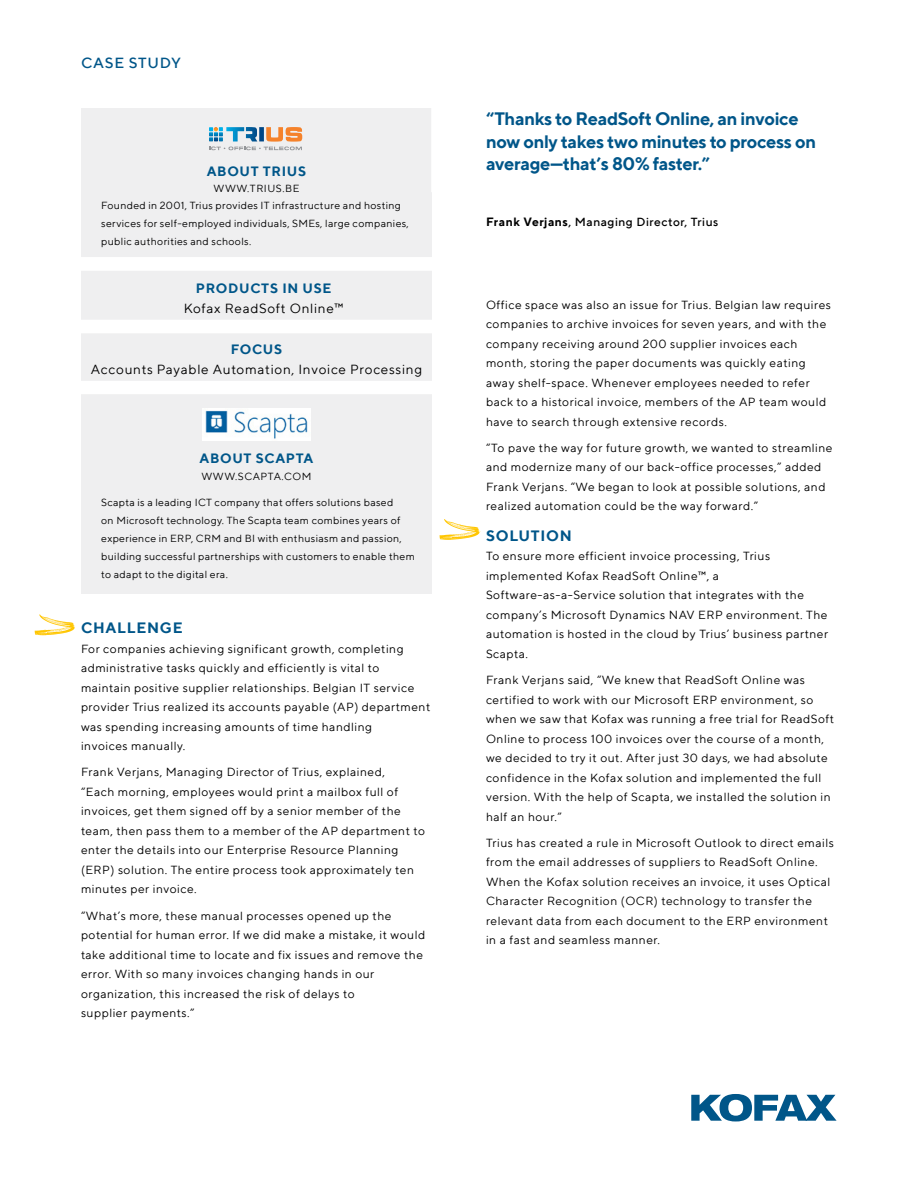
<style>
.page{position:relative;width:918px;height:1188px;background:#fff}
.page>*{position:absolute;margin:0;border:0;box-sizing:border-box;transform-origin:0 0}
.t1{font:700 18px/22.5px "TT Norms";letter-spacing:-.02em;color:#005689}
.t2{font:700 15px "TT Norms";letter-spacing:.05em;color:#005689}
.t3{font:500 15px "TT Norms";letter-spacing:.05em;color:#005689}
.t4{font:13.5px "TT Norms";letter-spacing:.05em;color:#000}
.t5{font:700 13.5px "TT Norms";letter-spacing:.05em;color:#005689}
.t6{font:12px/19.5px "TT Norms";letter-spacing:.04em;color:#000}
.t7{font:500 12px "TT Norms";letter-spacing:.04em;color:#000}
.t8{font:10.5px/18px "TT Norms";letter-spacing:.03em;color:#000}
.t9{font:10.5px "TT Norms";letter-spacing:.05em;color:#000}
.s1{font-weight:700}
</style>
<div class="page">
<div style="left:81px;top:108px;width:351px;height:149px;background:#efeff0"></div>
<div style="left:81px;top:271px;width:351px;height:49px;background:#efeff0"></div>
<svg style="left:81px;top:333px;width:351px;height:261px;fill:#efeff0"></svg>
<hr style="left:431px;top:108px;width:2px;height:84px;background:#fff">
<div style="left:81px;top:490px;width:351px;height:96px;background:#efeff0"></div>
<svg style="left:209px;top:127px;width:93px;height:23px"></svg>
<svg style="left:691px;top:1094px;width:146px;height:27px"></svg>
<svg style="left:35px;top:614px;width:40px;height:21px"></svg>
<svg style="left:439px;top:519px;width:41px;height:21px"></svg>
<img style="left:202px;top:409px;width:109px;height:32px">
<p class="t3" style="left:81px;top:54px;width:102px">CASE STUDY</p>
<p class="t5" style="left:207px;top:163px;width:101px">ABOUT TRIUS</p>
<p class="t8" style="left:101px;top:180px;width:301px;line-height:16.8px;text-indent:112px">WWW.TRIUS.BE<br>Founded in 2001, Trius provides IT infrastructure and hosting</p>
<p class="t8" style="left:101px;top:214px;width:309px">services for self-employed individuals, SMEs, large companies, public authorities and schools.</p>
<p class="t5" style="left:196px;top:280px;width:137px">PRODUCTS IN USE</p>
<p class="t4" style="left:184px;top:300px;width:161px">Kofax ReadSoft Online™</p>
<p class="t5" style="left:231px;top:341px;width:53px">FOCUS</p>
<p class="t4" style="left:91px;top:361px;width:333px">Accounts Payable Automation, Invoice Processing</p>
<p class="t5" style="left:200px;top:450px;width:115px">ABOUT SCAPTA</p>
<p class="t9" style="left:201px;top:470px;width:112px">WWW.SCAPTA.COM</p>
<p class="t8" style="left:101px;top:493px;width:315px">Scapta is a leading ICT company that offers solutions based<br>on Microsoft technology. The Scapta team combines years of experience in ERP, CRM and BI with enthusiasm and passion, building successful partnerships with customers to enable them to adapt to the digital era.</p>
<p class="t2" style="left:81px;top:618px;width:103px">CHALLENGE</p>
<p class="t6" style="left:81px;top:638px;width:351px">For companies achieving significant growth, completing administrative tasks quickly and efficiently is vital to maintain positive supplier relationships. Belgian IT service provider Trius realized its accounts payable (AP) department was spending increasing amounts of time handling<br>invoices manually.</p>
<p class="t6" style="left:81px;top:762px;width:346px">Frank Verjans, Managing Director of Trius, explained,<br>“Each morning, employees would print a mailbox full of invoices, get them signed off by a senior member of the team, then pass them to a member of the AP department to enter the details into our Enterprise Resource Planning (ERP) solution. The entire process took approximately ten minutes per invoice.</p>
<p class="t6" style="left:81px;top:905px;width:346px">“What’s more, these manual processes opened up the potential for human error. If we did make a mistake, it would take additional time to locate and fix issues and remove the error. With so many invoices changing hands in our organization, this increased the risk of delays to<br>supplier payments.”</p>
<h1 class="t1" style="left:486px;top:107px;width:332px">“Thanks to ReadSoft Online, an invoice now only takes two minutes to process on average—that’s 80% faster.”</h1>
<p class="t7" style="left:486px;top:214px;width:234px"><span class="s1">Frank Verjans</span>, Managing Director, Trius</p>
<p class="t6" style="left:486px;top:294px;width:347px">Office space was also an issue for Trius. Belgian law requires companies to archive invoices for seven years, and with the company receiving around 200 supplier invoices each month, storing the paper documents was quickly eating away shelf-space. Whenever employees needed to refer back to a historical invoice, members of the AP team would have to search through extensive records.</p>
<p class="t6" style="left:486px;top:438px;width:348px">“To pave the way for future growth, we wanted to streamline and modernize many of our back-office processes,” added Frank Verjans. “We began to look at possible solutions, and realized automation could be the way forward.”</p>
<p class="t2" style="left:486px;top:526px;width:87px">SOLUTION</p>
<p class="t6" style="left:486px;top:546px;width:344px">To ensure more efficient invoice processing, Trius implemented Kofax ReadSoft Online™, a Software-as-a-Service solution that integrates with the company’s Microsoft Dynamics NAV ERP environment. The automation is hosted in the cloud by Trius’ business partner Scapta.</p>
<p class="t6" style="left:486px;top:670px;width:350px">Frank Verjans said, “We knew that ReadSoft Online was certified to work with our Microsoft ERP environment, so when we saw that Kofax was running a free trial for ReadSoft Online to process 100 invoices over the course of a month, we decided to try it out. After just 30 days, we had absolute confidence in the Kofax solution and implemented the full version. With the help of Scapta, we installed the solution in half an hour.”</p>
<p class="t6" style="left:486px;top:833px;width:349px">Trius has created a rule in Microsoft Outlook to direct emails from the email addresses of suppliers to ReadSoft Online.<br>When the Kofax solution receives an invoice, it uses Optical Character Recognition (OCR) technology to transfer the relevant data from each document to the ERP environment in a fast and seamless manner.</p>
</div>
